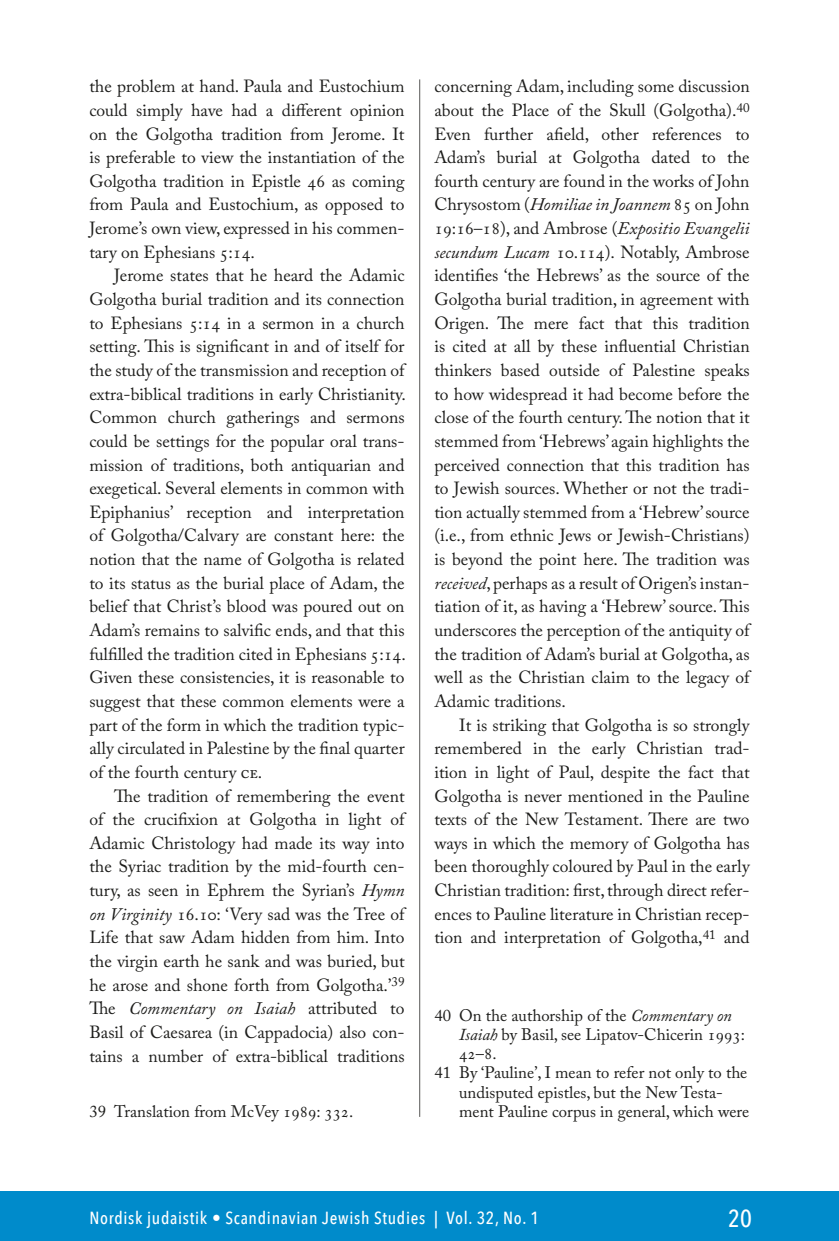
<style>
.page{position:relative;width:839px;height:1241px;background:#fff}
.page>*{position:absolute;margin:0;border:0;box-sizing:border-box;transform-origin:0 0}
.t1{font:500 24.5px "Avenir Next Condensed";color:#fff}
.Leipis{font:17.5px/23.6px "Adobe Caslon Pro";color:#1d1d1b;text-align:justify}
.t2{font:500 17.5px "Avenir Next Condensed";letter-spacing:.04em;color:#fff}
.Viitteet{font:16.62px/19.2px "Adobe Caslon Pro";color:#1d1d1b}
.s1{font-style:italic}
.s2{font-style:italic;color:#1b1918}
</style>
<div class="page">
<div style="left:0;top:1191px;width:838px;height:49px;background:#008bcb"></div>
<hr style="left:419px;top:79px;width:1px;height:1037px;background:#575756">
<p class="Leipis" style="left:89px;top:74px;width:317px">the problem at hand. Paula and Eustochium could simply have had a different opinion on the Golgotha tradition from Jerome. It is preferable to view the instantiation of the Golgotha tradition in Epistle 46 as coming from Paula and Eustochium, as opposed to Jerome’s own view, expressed in his commen&shy;tary on Ephesians 5:14.</p>
<p class="Leipis" style="left:89px;top:263px;width:318px;text-indent:25px">Jerome states that he heard the Adamic Golgotha burial tradition and its connection to Ephesians 5:14 in a sermon in a church setting. This is significant in and of itself for the study of the transmission and reception of extra-biblical traditions in early Christianity.<br>Common church gatherings and sermons could be settings for the popular oral trans&shy;mission of traditions, both antiquarian and exegetical. Several elements in common with Epiphanius’ reception and interpretation of Golgotha/Calvary are constant here: the notion that the name of Golgotha is related to its status as the burial place of Adam, the belief that Christ’s blood was poured out on Adam’s remains to salvific ends, and that this fulfilled the tradition cited in Ephesians 5:14.<br>Given these consistencies, it is reasonable to suggest that these common elements were a part of the form in which the tradition typic&shy;ally circulated in Palestine by the final quarter of the fourth century ce.</p>
<p class="Leipis" style="left:89px;top:783px;width:317px;text-indent:25px">The tradition of remembering the event of the crucifixion at Golgotha in light of Adamic Christology had made its way into the Syriac tradition by the mid-fourth cen&shy;tury, as seen in Ephrem the Syrian’s <span class="s1">Hymn on Virginity</span> 16.10: ‘Very sad was the Tree of Life that saw Adam hidden from him. Into the virgin earth he sank and was buried, but he arose and shone forth from Golgotha.’<sup>39<br></sup>The <span class="s1">Commentary on Isaiah</span> attributed to Basil of Caesarea (in Cappadocia) also con&shy;tains a number of extra-biblical traditions</p>
<p class="Viitteet" style="left:89px;top:1101px;width:265px">39 Translation from McVey 1989: 332.</p>
<p class="Leipis" style="left:434px;top:74px;width:317px">concerning Adam, including some discussion about the Place of the Skull (Golgotha).<sup>40<br></sup>Even further afield, other references to Adam’s burial at Golgotha dated to the fourth century are found in the works of John Chrysostom (<span class="s2">Homiliae in Joannem</span> 85 on John 19:16–18), and Ambrose (<span class="s2">Expositio Evangelii secundum Lucam</span> 10.114). Notably, Ambrose identifies ‘the Hebrews’ as the source of the Golgotha burial tradition, in agreement with Origen. The mere fact that this tradition is cited at all by these influential Christian thinkers based outside of Palestine speaks to how widespread it had become before the close of the fourth century. The notion that it stemmed from ‘Hebrews’ again highlights the perceived connection that this tradition has to Jewish sources. Whether or not the tradi&shy;tion actually stemmed from a ‘Hebrew’ source (i.e., from ethnic Jews or Jewish-Christians) is beyond the point here. The tradition was <span class="s1">received</span>, perhaps as a result of Origen’s instan&shy;tiation of it, as having a ‘Hebrew’ source. This underscores the perception of the antiquity of the tradition of Adam’s burial at Golgotha, as well as the Christian claim to the legacy of Adamic traditions.</p>
<p class="Leipis" style="left:434px;top:712px;width:317px;text-indent:25px">It is striking that Golgotha is so strongly remembered in the early Christian trad&shy;ition in light of Paul, despite the fact that Golgotha is never mentioned in the Pauline texts of the New Testament. There are two ways in which the memory of Golgotha has been thoroughly coloured by Paul in the early Christian tradition: first, through direct refer&shy;ences to Pauline literature in Christian recep&shy;tion and interpretation of Golgotha,<sup>41</sup> and</p>
<p class="Viitteet" style="left:459px;top:1005px;width:287px;text-indent:-25px">40 On the authorship of the <span class="s1">Commentary on<br>Isaiah</span> by Basil, see Lipatov-Chicerin 1993:<br>42–8.</p>
<p class="Viitteet" style="left:459px;top:1062px;width:291px;text-indent:-25px">41 By ‘Pauline’, I mean to refer not only to the undisputed epistles, but the New Testa&shy;ment Pauline corpus in general, which were</p>
<p class="t2" style="left:89px;top:1207px;width:451px">Nordisk judaistik • Scandinavian Jewish Studies | Vol. 32, No. 1</p>
<h1 class="t1" style="left:728px;top:1203px;width:25px">20</h1>
</div>
